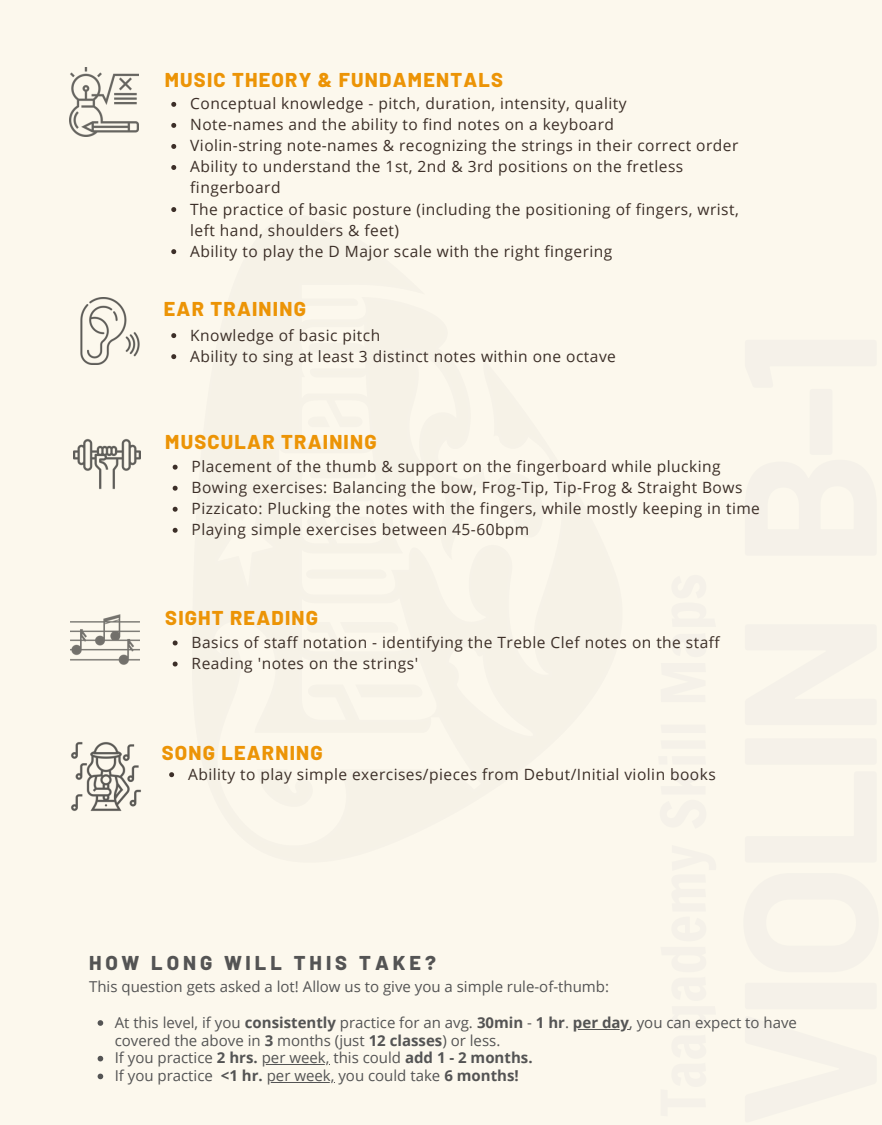
<style>
.page{position:relative;width:882px;height:1125px;background:#fff}
.page>*{position:absolute;margin:0;border:0;box-sizing:border-box;transform-origin:0 0}
.t1{font:800 20px "Barlow";letter-spacing:.06em;color:#ec9406}
.t2{font:800 20px "Barlow";letter-spacing:.2em;color:#545454}
.t3{font:15.5px/21px "Open Sans";letter-spacing:.03em;color:#3c2f28}
.t4{font:15px/17.8px "Open Sans";color:#545454}
.s1{font-weight:700}
</style>
<div class="page">
<div style="left:0;top:0;width:881px;height:1125px;background:#fcf8ed"></div>
<svg style="left:98px;top:1020px;width:5px;height:6px"></svg>
<hr style="left:573px;top:1029px;width:56px;height:1px;background:#545454">
<svg style="left:98px;top:1056px;width:5px;height:5px"></svg>
<hr style="left:262px;top:1064px;width:67px;height:1px;background:#545454">
<svg style="left:98px;top:1074px;width:5px;height:5px"></svg>
<hr style="left:267px;top:1082px;width:67px;height:1px;background:#545454">
<img style="left:69px;top:68px;width:70px;height:69px">
<svg style="left:171px;top:102px;width:5px;height:5px"></svg>
<svg style="left:171px;top:123px;width:5px;height:5px"></svg>
<svg style="left:171px;top:144px;width:5px;height:5px"></svg>
<svg style="left:171px;top:165px;width:5px;height:5px"></svg>
<svg style="left:171px;top:207px;width:5px;height:5px"></svg>
<svg style="left:171px;top:249px;width:5px;height:5px"></svg>
<img style="left:80px;top:297px;width:60px;height:68px">
<svg style="left:171px;top:333px;width:5px;height:5px"></svg>
<svg style="left:171px;top:354px;width:5px;height:5px"></svg>
<img style="left:73px;top:438px;width:67px;height:52px">
<svg style="left:173px;top:465px;width:4px;height:5px"></svg>
<svg style="left:173px;top:486px;width:4px;height:5px"></svg>
<svg style="left:173px;top:507px;width:4px;height:5px"></svg>
<svg style="left:173px;top:528px;width:4px;height:5px"></svg>
<img style="left:71px;top:614px;width:68px;height:51px">
<svg style="left:173px;top:641px;width:4px;height:4px"></svg>
<svg style="left:173px;top:662px;width:4px;height:5px"></svg>
<img style="left:71px;top:742px;width:70px;height:69px">
<svg style="left:169px;top:772px;width:5px;height:5px"></svg>
<p class="t1" style="left:165px;top:67px;width:340px">MUSIC THEORY &amp; FUNDAMENTALS</p>
<p class="t3" style="left:190px;top:93px;width:437px">Conceptual knowledge - pitch, duration, intensity, quality</p>
<p class="t3" style="left:190px;top:114px;width:425px">Note-names and the ability to find notes on a keyboard</p>
<p class="t3" style="left:190px;top:135px;width:549px">Violin-string note-names &amp; recognizing the strings in their correct order</p>
<p class="t3" style="left:190px;top:156px;width:494px">Ability to understand the 1st, 2nd &amp; 3rd positions on the fretless fingerboard</p>
<p class="t3" style="left:190px;top:198px;width:550px">The practice of basic posture (including the positioning of fingers, wrist, left hand, shoulders &amp; feet)</p>
<p class="t3" style="left:190px;top:240px;width:423px">Ability to play the D Major scale with the right fingering</p>
<p class="t1" style="left:164px;top:296px;width:143px">EAR TRAINING</p>
<p class="t3" style="left:190px;top:324px;width:191px">Knowledge of basic pitch</p>
<p class="t3" style="left:190px;top:345px;width:427px">Ability to sing at least 3 distinct notes within one octave</p>
<p class="t1" style="left:165px;top:429px;width:213px">MUSCULAR TRAINING</p>
<p class="t3" style="left:191px;top:456px;width:530px">Placement of the thumb &amp; support on the fingerboard while plucking</p>
<p class="t3" style="left:191px;top:477px;width:552px">Bowing exercises: Balancing the bow, Frog-Tip, Tip-Frog &amp; Straight Bows</p>
<p class="t3" style="left:191px;top:498px;width:569px">Pizzicato: Plucking the notes with the fingers, while mostly keeping in time</p>
<p class="t3" style="left:191px;top:519px;width:339px">Playing simple exercises between 45-60bpm</p>
<p class="t1" style="left:165px;top:605px;width:154px">SIGHT READING</p>
<p class="t3" style="left:191px;top:631px;width:529px">Basics of staff notation - identifying the Treble Clef notes on the staff</p>
<p class="t3" style="left:191px;top:652px;width:228px">Reading 'notes on the strings'</p>
<p class="t1" style="left:162px;top:740px;width:162px">SONG LEARNING</p>
<p class="t3" style="left:188px;top:763px;width:529px">Ability to play simple exercises/pieces from Debut/Initial violin books</p>
<p class="t2" style="left:89px;top:950px;width:348px">HOW LONG WILL THIS TAKE?</p>
<p class="t4" style="left:89px;top:977px;width:521px">This question gets asked a lot! Allow us to give you a simple rule-of-thumb:</p>
<p class="t4" style="left:115px;top:1013px;width:683px">At this level, if you <span class="s1">consistently</span> practice for an avg. <span class="s1">30min</span> - <span class="s1">1 hr</span>. <span class="s1">per day</span>, you can expect to have covered the above in <span class="s1">3</span> months (just <span class="s1">12 classes</span>) or less.</p>
<p class="t4" style="left:115px;top:1049px;width:419px">If you practice <span class="s1">2 hrs.</span> per week, this could <span class="s1">add 1 - 2 months.</span></p>
<p class="t4" style="left:115px;top:1066px;width:405px">If you practice <span class="s1">&lt;1 hr.</span> per week, you could take <span class="s1">6 months!</span></p>
</div>
